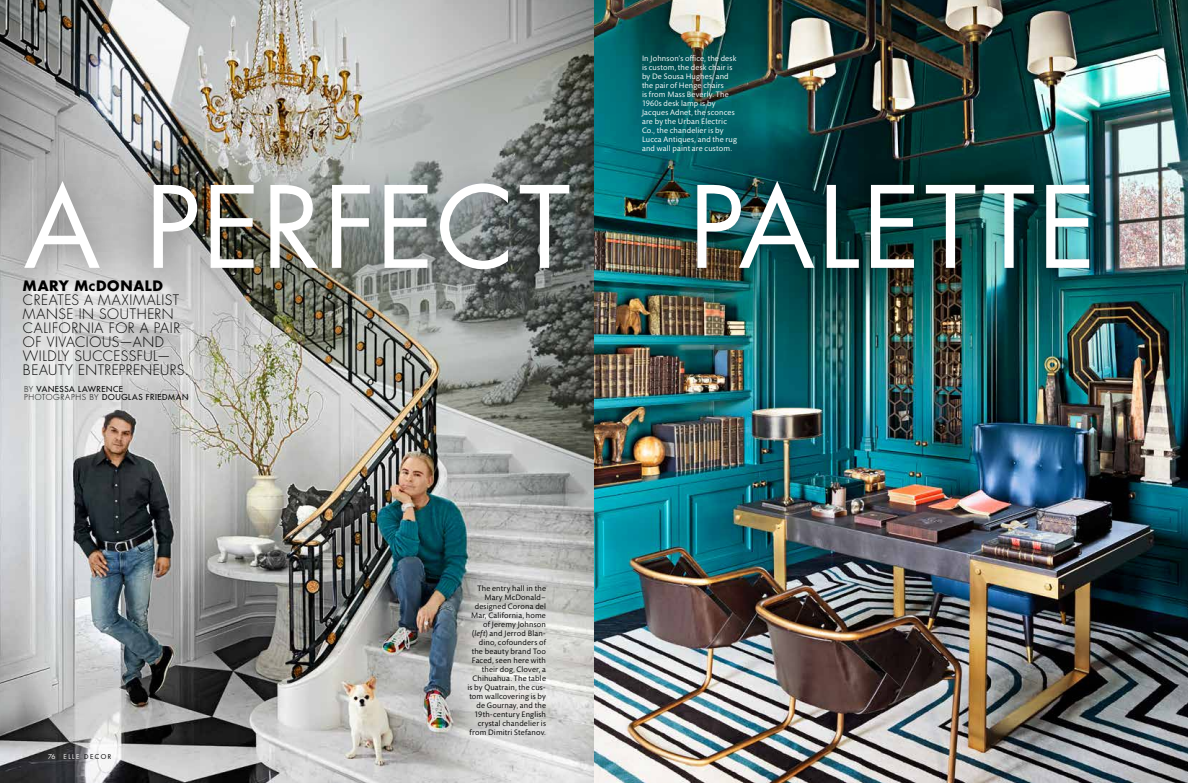
<style>
.page{position:relative;width:1188px;height:783px;background:#fff}
.page>*{position:absolute;margin:0;border:0;box-sizing:border-box;transform-origin:0 0}
.t1{font:110px "Futura";letter-spacing:.02em;color:#fff}
.t2{font:300 14px/14px "Futura";letter-spacing:.04em;color:#000}
.t3{font:8px/9px "Mundo Sans Pro";letter-spacing:.02em;color:#000;text-align:right}
.t4{font:8px/9px "Mundo Sans Pro";letter-spacing:.02em;color:#fff}
.t5{font:8px/8px "Futura";letter-spacing:.075em;color:#000}
.t6{font:6.5px "Futura";letter-spacing:.22em;color:#000}
.t7{font:6.5px "Futura";color:#fff}
.s1{font-weight:700}
.s2{font-weight:700;font-size:9.8px}
.s3{font-weight:300}
.s4{color:#fff}
.s5{font-style:italic}
</style>
<div class="page">
<img style="left:0;top:0;width:1188px;height:783px">
<svg style="left:25px;top:295px;width:174px;height:92px"></svg>
<div style="left:1px;top:159px;width:593px;height:136px;background:#000;opacity:.3"></div>
<div style="left:684px;top:170px;width:418px;height:111px;background:#000;opacity:.3"></div>
<h1 class="t1" style="left:24px;top:157px;width:548px">A PERFECT</h1>
<h2 class="t2" style="left:23px;top:279px;width:168px"><span class="s1">MARY M</span><span class="s2">c</span><span class="s1">DONALD<br></span>CREATES A MAXIMALIST<br>MANSE IN SOUTHERN<br>CALIFORNIA FOR A PAIR<br>OF VIVACIOUS—AND<br>WILDLY SUCCESSFUL—<br>BEAUTY ENTREPRENEURS.</h2>
<p class="t5" style="left:24px;top:385px;width:166px"><span class="s3">BY</span> VANESSA LAWRENCE<br><span class="s3">PHOTOGRAPHS BY</span> DOUGLAS FRIEDMAN</p>
<p class="t4" style="left:642px;top:54px;width:96px">In Johnson’s office, the desk is custom, the desk chair is by De Sousa Hughes, and the pair of Henge chairs<br>is from Mass Beverly. The<br>1960s desk lamp is by<br>Jacques Adnet, the sconces are by the Urban Electric<br>Co., the chandelier is by<br>Lucca Antiques, and the rug and wall paint are custom.</p>
<h1 class="t1" style="left:689px;top:157px;width:409px">PALETTE</h1>
<p class="t7" style="left:48px;top:752px;width:9px">76</p>
<p class="t6" style="left:64px;top:752px;width:49px"><span class="s4">ELLE</span> DECOR</p>
<p class="t3" style="left:467px;top:584px;width:80px">The entry hall in the<br>Mary McDonald– designed Corona del<br>Mar, California, home of Jeremy Johnson (<span class="s5">left</span>) and Jerrod Blan&shy;dino, cofounders of the beauty brand Too<br>Faced, seen here with their dog, Clover, a<br>Chihuahua. The table is by Quatrain, the cus&shy;tom wallcovering is by de Gournay, and the<br>19th-century English crystal chandelier is from Dimitri Stefanov.</p>
</div>
